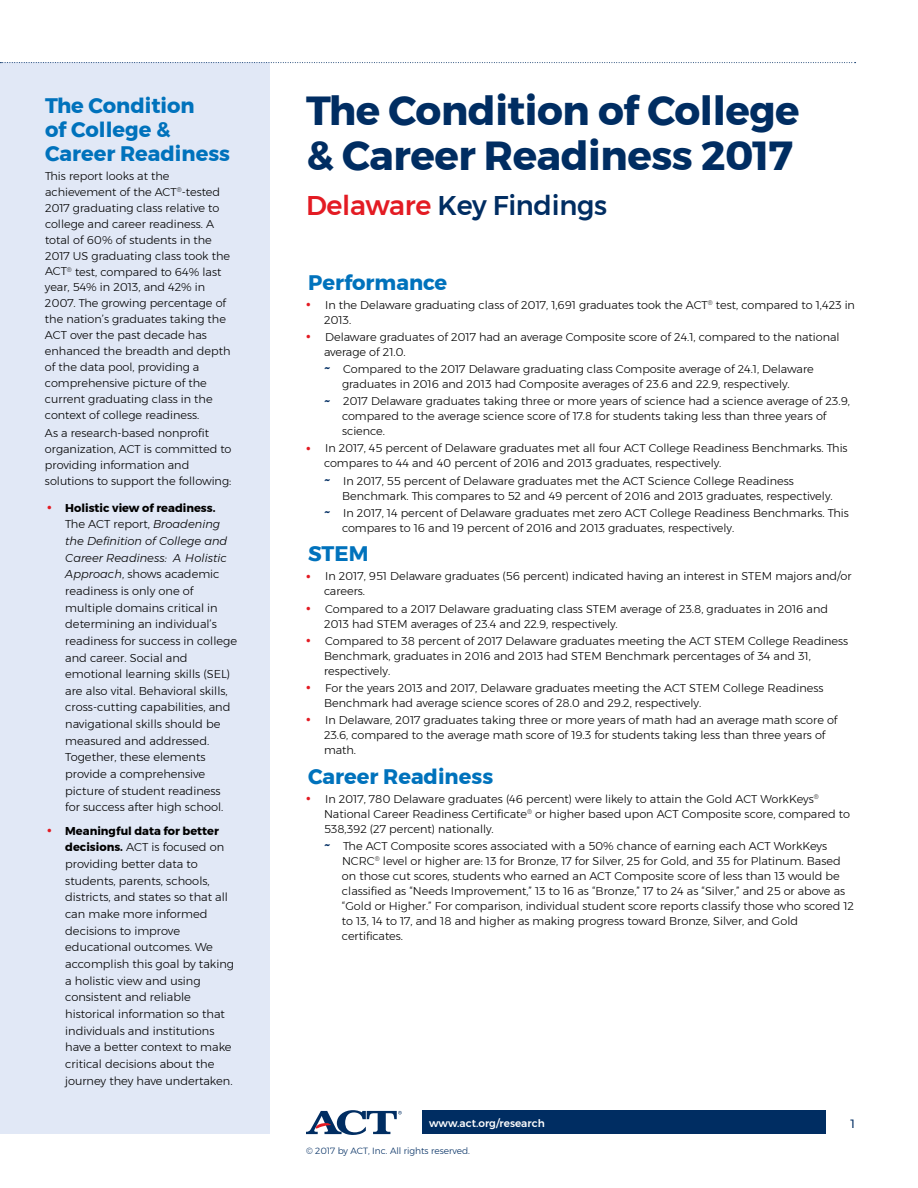
<style>
.page{position:relative;width:918px;height:1188px;background:#fff}
.page>*{position:absolute;margin:0;border:0;box-sizing:border-box;transform-origin:0 0}
.t1{font:700 40.5px/45px "Montserrat";letter-spacing:-.01em;color:#002d62}
.t2{font:500 27px "Montserrat";letter-spacing:-.01em;color:#002d62}
.t3{font:700 21px/24px "Montserrat";color:#0072bc}
.t4{font:12px "Montserrat";color:#002d62}
.t5{font:300 11.4px/16.6px "Montserrat";color:#000}
.t6{font:300 11.25px/15px "Montserrat";color:#000}
.t7{font:500 10.5px "Montserrat";color:#fff}
.t8{font:300 9px "Montserrat";color:#002d62}
.s1{font-family:"Tiempos Text";font-weight:600;color:#e31b23}
.s2{font-weight:700}
.s3{font-style:italic}
.s4{color:#e31b23}
.s5{font-family:"Tiempos Text";font-weight:600;color:#002d62}
</style>
<div class="page">
<div style="left:0;top:63px;width:270px;height:1071px;background:#e1e8f6"></div>
<div style="left:422px;top:1110px;width:404px;height:24px;background:#002d62"></div>
<svg style="left:306px;top:1110px;width:96px;height:25px"></svg>
<svg style="left:0;top:62px;width:856px;height:1px"></svg>
<h3 class="t3" style="left:45px;top:94px;width:187px">The Condition<br>of College &amp;<br>Career Readiness</h3>
<p class="t6" style="left:45px;top:168px;width:187px;line-height:15.9px">This report looks at the achievement of the ACT<sup>®</sup>-tested<br>2017 graduating class relative to college and career readiness. A total of 60% of students in the<br>2017 US graduating class took the<br>ACT<sup>®</sup> test, compared to 64% last year, 54% in 2013, and 42% in<br>2007. The growing percentage of the nation’s graduates taking the<br>ACT over the past decade has enhanced the breadth and depth of the data pool, providing a comprehensive picture of the current graduating class in the context of college readiness.</p>
<p class="t6" style="left:45px;top:425px;width:188px;line-height:15.9px">As a research-based nonprofit organization, ACT is committed to providing information and solutions to support the following:</p>
<p class="t5" style="left:65px;top:499px;width:173px;text-indent:-18px"><span class="s1">•</span> <span class="s2">Holistic view of readiness.<br></span>The ACT report, <span class="s3">Broadening the Definition of College and<br>Career Readiness: A Holistic<br>Approach</span>, shows academic readiness is only one of multiple domains critical in determining an individual’s readiness for success in college and career. Social and emotional learning skills (SEL) are also vital. Behavioral skills, cross-cutting capabilities, and navigational skills should be measured and addressed.<br>Together, these elements provide a comprehensive picture of student readiness for success after high school.</p>
<p class="t5" style="left:65px;top:822px;width:170px;text-indent:-18px"><span class="s1">•</span> <span class="s2">Meaningful data for better decisions.</span> ACT is focused on providing better data to students, parents, schools, districts, and states so that all can make more informed decisions to improve educational outcomes. We accomplish this goal by taking a holistic view and using consistent and reliable historical information so that individuals and institutions have a better context to make critical decisions about the journey they have undertaken.</p>
<h1 class="t1" style="left:306px;top:88px;width:495px">The Condition of College &amp; Career Readiness 2017</h1>
<h2 class="t2" style="left:306px;top:184px;width:303px"><span class="s4">Delaware</span> Key Findings</h2>
<h3 class="t3" style="left:308px;top:270px;width:141px">Performance</h3>
<p class="t6" style="left:324px;top:297px;width:533px;text-indent:-18px"><span class="s1">•</span> In the Delaware graduating class of 2017, 1,691 graduates took the ACT<sup>®</sup> test, compared to 1,423 in<br>2013.</p>
<p class="t6" style="left:324px;top:329px;width:517px;text-indent:-18px"><span class="s1">•</span> Delaware graduates of 2017 had an average Composite score of 24.1, compared to the national average of 21.0.</p>
<p class="t6" style="left:324px;top:361px;width:491px;text-align:center"><span class="s5">~</span> Compared to the 2017 Delaware graduating class Composite average of 24.1, Delaware graduates in 2016 and 2013 had Composite averages of 23.6 and 22.9, respectively.</p>
<p class="t6" style="left:342px;top:394px;width:510px;text-indent:-18px"><span class="s5">~</span> 2017 Delaware graduates taking three or more years of science had a science average of 23.9, compared to the average science score of 17.8 for students taking less than three years of science.</p>
<p class="t6" style="left:324px;top:441px;width:525px;text-indent:-18px"><span class="s1">•</span> In 2017, 45 percent of Delaware graduates met all four ACT College Readiness Benchmarks. This compares to 44 and 40 percent of 2016 and 2013 graduates, respectively.</p>
<p class="t6" style="left:342px;top:473px;width:492px;text-indent:-18px"><span class="s5">~</span> In 2017, 55 percent of Delaware graduates met the ACT Science College Readiness<br>Benchmark. This compares to 52 and 49 percent of 2016 and 2013 graduates, respectively.</p>
<p class="t6" style="left:342px;top:505px;width:508px;text-indent:-18px"><span class="s5">~</span> In 2017, 14 percent of Delaware graduates met zero ACT College Readiness Benchmarks. This compares to 16 and 19 percent of 2016 and 2013 graduates, respectively.</p>
<h3 class="t3" style="left:308px;top:542px;width:62px">STEM</h3>
<p class="t6" style="left:324px;top:569px;width:529px;text-indent:-18px"><span class="s1">•</span> In 2017, 951 Delaware graduates (56 percent) indicated having an interest in STEM majors and/or careers.</p>
<p class="t6" style="left:324px;top:601px;width:506px;text-indent:-18px"><span class="s1">•</span> Compared to a 2017 Delaware graduating class STEM average of 23.8, graduates in 2016 and<br>2013 had STEM averages of 23.4 and 22.9, respectively.</p>
<p class="t6" style="left:324px;top:633px;width:526px;text-indent:-18px"><span class="s1">•</span> Compared to 38 percent of 2017 Delaware graduates meeting the ACT STEM College Readiness<br>Benchmark, graduates in 2016 and 2013 had STEM Benchmark percentages of 34 and 31, respectively.</p>
<p class="t6" style="left:324px;top:680px;width:501px;text-indent:-18px"><span class="s1">•</span> For the years 2013 and 2017, Delaware graduates meeting the ACT STEM College Readiness<br>Benchmark had average science scores of 28.0 and 29.2, respectively.</p>
<p class="t6" style="left:324px;top:712px;width:515px;text-indent:-18px"><span class="s1">•</span> In Delaware, 2017 graduates taking three or more years of math had an average math score of<br>23.6, compared to the average math score of 19.3 for students taking less than three years of math.</p>
<h3 class="t3" style="left:308px;top:764px;width:187px">Career Readiness</h3>
<p class="t6" style="left:324px;top:791px;width:528px;text-indent:-18px"><span class="s1">•</span> In 2017, 780 Delaware graduates (46 percent) were likely to attain the Gold ACT WorkKeys<sup>®<br></sup>National Career Readiness Certificate<sup>®</sup> or higher based upon ACT Composite score, compared to<br>538,392 (27 percent) nationally.</p>
<p class="t6" style="left:342px;top:838px;width:513px;text-indent:-18px"><span class="s5">~</span> The ACT Composite scores associated with a 50% chance of earning each ACT WorkKeys NCRC<sup>®</sup> level or higher are: 13 for Bronze, 17 for Silver, 25 for Gold, and 35 for Platinum. Based on those cut scores, students who earned an ACT Composite score of less than 13 would be classified as “Needs Improvement,” 13 to 16 as “Bronze,” 17 to 24 as “Silver,” and 25 or above as “Gold or Higher.” For comparison, individual student score reports classify those who scored 12 to 13, 14 to 17, and 18 and higher as making progress toward Bronze, Silver, and Gold certificates.</p>
<p class="t7" style="left:429px;top:1115px;width:117px">www.act.org/research</p>
<p class="t8" style="left:306px;top:1144px;width:166px">© 2017 by ACT, Inc. All rights reserved.</p>
<p class="t4" style="left:851px;top:1115px;width:6px">1</p>
</div>
